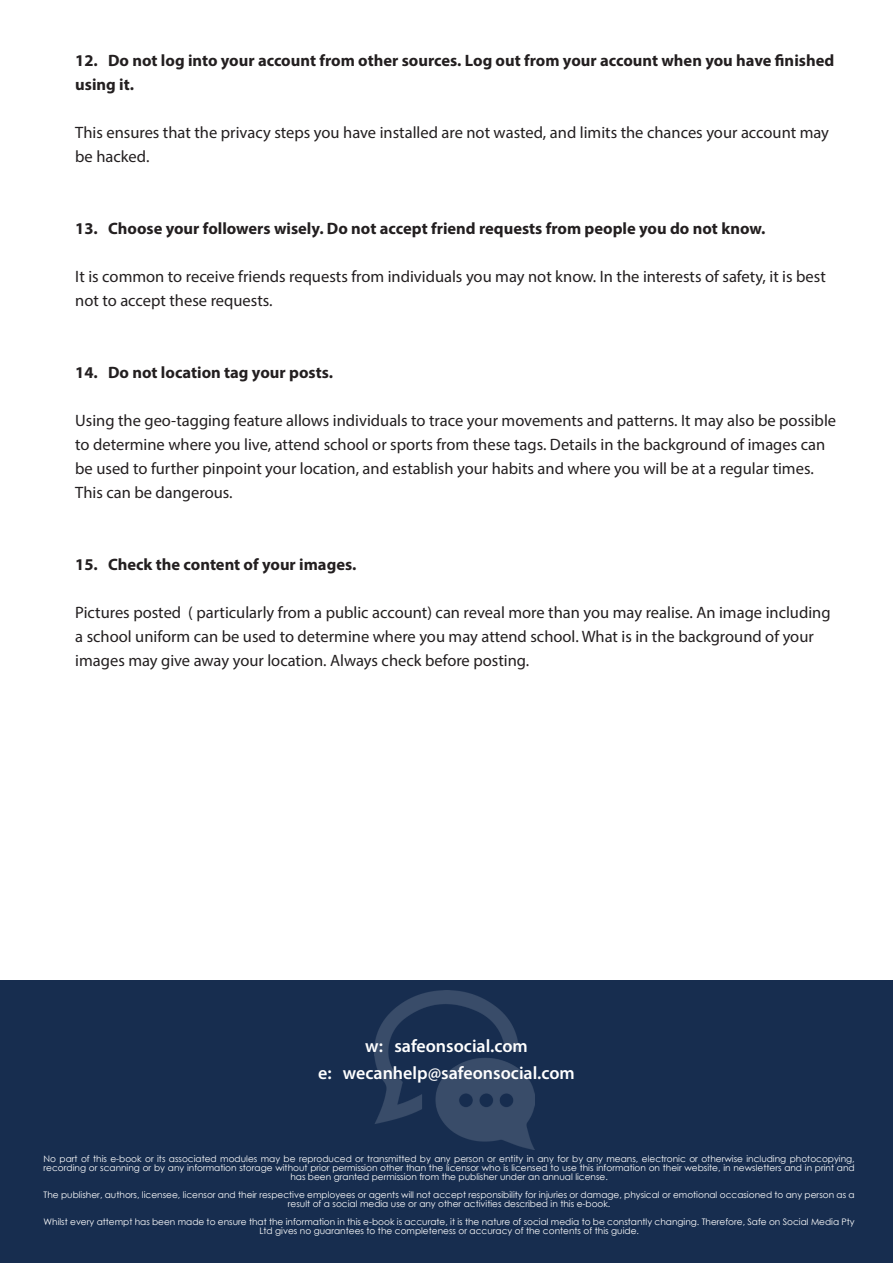
<style>
.page{position:relative;width:893px;height:1263px;background:#fff}
.page>*{position:absolute;margin:0;border:0;box-sizing:border-box;transform-origin:0 0}
.t1{font:600 18px "Myriad Pro";color:#fff}
.t2{font:16.5px/24px "Myriad Pro";color:#231f20}
.t3{font:700 16.5px/24px "Myriad Pro";color:#231f20}
.t4{font:9px/9px "Century Gothic";color:#fff;text-align:center}
</style>
<div class="page">
<div style="left:0;top:980px;width:893px;height:283px;background:#172d4f"></div>
<img style="left:374px;top:991px;width:160px;height:159px">
<p class="t3" style="left:75px;top:48px;width:760px">12. Do not log into your account from other sources. Log out from your account when you have finished using it.</p>
<p class="t2" style="left:75px;top:121px;width:755px">This ensures that the privacy steps you have installed are not wasted, and limits the chances your account may be hacked.</p>
<p class="t3" style="left:75px;top:216px;width:692px">13. Choose your followers wisely. Do not accept friend requests from people you do not know.</p>
<p class="t2" style="left:75px;top:265px;width:752px">It is common to receive friends requests from individuals you may not know. In the interests of safety, it is best not to accept these requests.</p>
<p class="t3" style="left:75px;top:360px;width:259px">14. Do not location tag your posts.</p>
<p class="t2" style="left:75px;top:409px;width:762px">Using the geo-tagging feature allows individuals to trace your movements and patterns. It may also be possible to determine where you live, attend school or sports from these tags. Details in the background of images can be used to further pinpoint your location, and establish your habits and where you will be at a regular times.<br>This can be dangerous.</p>
<p class="t3" style="left:75px;top:552px;width:283px">15. Check the content of your images.</p>
<p class="t2" style="left:75px;top:601px;width:757px">Pictures posted ( particularly from a public account) can reveal more than you may realise. An image including a school uniform can be used to determine where you may attend school. What is in the background of your images may give away your location. Always check before posting.</p>
<p class="t1" style="left:365px;top:1035px;width:164px">w: safeonsocial.com</p>
<p class="t1" style="left:318px;top:1062px;width:258px">e: wecanhelp@safeonsocial.com</p>
<p class="t4" style="left:44px;top:1154px;width:813px">No part of this e-book or its associated modules may be reproduced or transmitted by any person or entity in any for by any means, electronic or otherwise including photocopying, recording or scanning or by any information storage without prior permission other than the licensor who is licensed to use this information on their website, in newsletters and in print and has been granted permission from the publisher under an annual license.</p>
<p class="t4" style="left:44px;top:1190px;width:813px">The publisher, authors, licensee, licensor and their respective employees or agents will not accept responsibility for injuries or damage, physical or emotional occasioned to any person as a result of a social media use or any other activities described in this e-book.</p>
<p class="t4" style="left:44px;top:1217px;width:813px">Whilst every attempt has been made to ensure that the information in this e-book is accurate, it is the nature of social media to be constantly changing. Therefore, Safe on Social Media Pty<br>Ltd gives no guarantees to the completeness or accuracy of the contents of this guide.</p>
</div>
